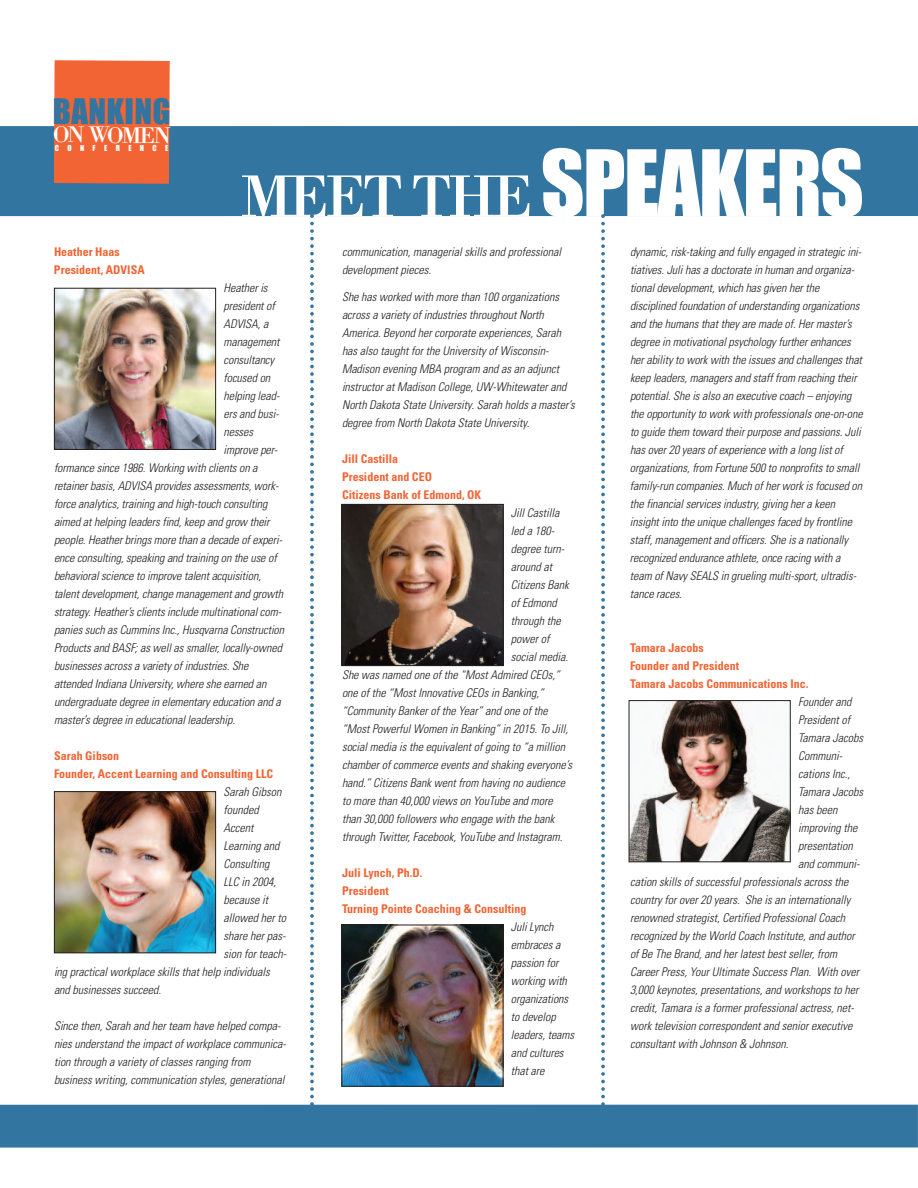
<style>
.page{position:relative;width:918px;height:1188px;background:#fff}
.page>*{position:absolute;margin:0;border:0;box-sizing:border-box;transform-origin:0 0}
.t1{font:84.75px "Impact";letter-spacing:-.02em;color:#fff}
.t2{font:32.55px "Impact";letter-spacing:.005em;color:#3175a0}
.t3{font:23.55px "Bodoni";letter-spacing:-.075em;color:#fff}
.t4{font:italic 300 condensed 12px/18px "Univers";color:#231f20}
.t5{font:700 condensed 12px/18px "Univers";color:#f26433}
.t6{font:7.65px "Impact";color:#fff}
.s1{font-family:"Bodoni";font-size:61.2px}
</style>
<div class="page">
<div style="left:0;top:126px;width:918px;height:90px;background:#3175a0"></div>
<div style="left:54px;top:60px;width:116px;height:124px;background:#f26433"></div>
<img style="left:56px;top:290px;width:158px;height:158px">
<div style="left:54px;top:288px;width:162px;height:162px;border:1px solid #231f20"></div>
<img style="left:631px;top:702px;width:158px;height:158px">
<div style="left:629px;top:700px;width:162px;height:162px;border:1px solid #231f20"></div>
<img style="left:343px;top:927px;width:158px;height:158px">
<div style="left:341px;top:925px;width:162px;height:162px;border:1px solid #231f20"></div>
<img style="left:343px;top:506px;width:158px;height:158px">
<div style="left:341px;top:504px;width:162px;height:162px;border:1px solid #231f20"></div>
<img style="left:56px;top:793px;width:158px;height:158px">
<div style="left:54px;top:791px;width:162px;height:162px;border:1px solid #231f20"></div>
<svg style="left:310px;top:216px;width:4px;height:889px"></svg>
<svg style="left:601px;top:216px;width:4px;height:889px"></svg>
<div style="left:0;top:1105px;width:918px;height:43px;background:#3175a0"></div>
<h2 class="t2" style="left:53px;top:94px;width:120px">BANKING</h2>
<h3 class="t3" style="left:53px;top:120px;width:59px">ONW</h3>
<p class="t6" style="left:55px;top:143px;width:6px">C</p>
<p class="t6" style="left:67px;top:144px;width:18px">O N</p>
<p class="t6" style="left:93px;top:144px;width:16px">F E</p>
<h3 class="t3" style="left:107px;top:121px;width:65px">OMEN</h3>
<p class="t6" style="left:116px;top:144px;width:6px">R</p>
<p class="t6" style="left:128px;top:144px;width:5px">E</p>
<p class="t6" style="left:140px;top:144px;width:18px">N C</p>
<p class="t6" style="left:165px;top:144px;width:5px">E</p>
<h1 class="t1" style="left:241px;top:137px;width:625px"><span class="s1">MEETTHE</span>SPEAKERS</h1>
<p class="t5" style="left:54px;top:244px;width:92px">Heather Haas<br>President, ADVISA</p>
<p class="t4" style="left:224px;top:280px;width:46px">Heather is</p>
<p class="t4" style="left:224px;top:298px;width:53px">president of</p>
<p class="t4" style="left:224px;top:316px;width:46px">ADVISA, a</p>
<p class="t4" style="left:224px;top:334px;width:58px">management</p>
<p class="t4" style="left:224px;top:352px;width:52px">consultancy</p>
<p class="t4" style="left:224px;top:370px;width:48px">focused on</p>
<p class="t4" style="left:224px;top:388px;width:57px">helping lead-</p>
<p class="t4" style="left:224px;top:406px;width:56px">ers and busi-</p>
<p class="t4" style="left:224px;top:424px;width:31px">nesses</p>
<p class="t4" style="left:224px;top:442px;width:54px">improve per-</p>
<p class="t4" style="left:54px;top:460px;width:205px">formance since 1986. Working with clients on a</p>
<p class="t4" style="left:54px;top:478px;width:225px">retainer basis, ADVISA provides assessments, work-</p>
<p class="t4" style="left:54px;top:496px;width:215px">force analytics, training and high-touch consulting</p>
<p class="t4" style="left:54px;top:514px;width:217px">aimed at helping leaders find, keep and grow their</p>
<p class="t4" style="left:54px;top:532px;width:229px">people. Heather brings more than a decade of experi-</p>
<p class="t4" style="left:54px;top:550px;width:224px">ence consulting, speaking and training on the use of</p>
<p class="t4" style="left:54px;top:568px;width:209px">behavioral science to improve talent acquisition,</p>
<p class="t4" style="left:54px;top:586px;width:231px">talent development, change management and growth</p>
<p class="t4" style="left:54px;top:604px;width:228px">strategy. Heather’s clients include multinational com-</p>
<p class="t4" style="left:54px;top:622px;width:232px">panies such as Cummins Inc., Husqvarna Construction</p>
<p class="t4" style="left:54px;top:640px;width:230px">Products and BASF; as well as smaller, locally-owned</p>
<p class="t4" style="left:54px;top:658px;width:196px">businesses across a variety of industries. She</p>
<p class="t4" style="left:54px;top:676px;width:214px">attended Indiana University, where she earned an</p>
<p class="t4" style="left:54px;top:694px;width:228px">undergraduate degree in elementary education and a</p>
<p class="t4" style="left:54px;top:712px;width:183px">master’s degree in educational leadership.</p>
<p class="t5" style="left:54px;top:748px;width:221px">Sarah Gibson<br>Founder, Accent Learning and Consulting LLC</p>
<p class="t4" style="left:224px;top:784px;width:59px">Sarah Gibson</p>
<p class="t4" style="left:224px;top:802px;width:37px">founded</p>
<p class="t4" style="left:224px;top:820px;width:32px">Accent</p>
<p class="t4" style="left:224px;top:838px;width:57px">Learning and</p>
<p class="t4" style="left:224px;top:856px;width:47px">Consulting</p>
<p class="t4" style="left:224px;top:874px;width:54px">LLC in 2004,</p>
<p class="t4" style="left:224px;top:892px;width:46px">because it</p>
<p class="t4" style="left:224px;top:910px;width:64px">allowed her to</p>
<p class="t4" style="left:224px;top:928px;width:63px">share her pas-</p>
<p class="t4" style="left:224px;top:946px;width:63px">sion for teach-</p>
<p class="t4" style="left:54px;top:964px;width:217px">ing practical workplace skills that help individuals</p>
<p class="t4" style="left:54px;top:982px;width:109px">and businesses succeed.</p>
<p class="t4" style="left:54px;top:1018px;width:233px">Since then, Sarah and her team have helped compa&shy;nies understand the impact of workplace communica&shy;tion through a variety of classes ranging from business writing, communication styles, generational</p>
<p class="t4" style="left:342px;top:244px;width:221px">communication, managerial skills and professional development pieces.</p>
<p class="t4" style="left:342px;top:289px;width:234px">She has worked with more than 100 organizations across a variety of industries throughout North America. Beyond her corporate experiences, Sarah has also taught for the University of Wisconsin-Madison evening MBA program and as an adjunct instructor at Madison College, UW-Whitewater and North Dakota State University. Sarah holds a master’s degree from North Dakota State University.</p>
<p class="t5" style="left:342px;top:451px;width:141px">Jill Castilla<br>President and CEO<br>Citizens Bank of Edmond, OK</p>
<p class="t4" style="left:511px;top:505px;width:50px">Jill Castilla</p>
<p class="t4" style="left:511px;top:523px;width:45px">led a 180-</p>
<p class="t4" style="left:511px;top:541px;width:54px">degree turn-</p>
<p class="t4" style="left:511px;top:559px;width:43px">around at</p>
<p class="t4" style="left:511px;top:577px;width:59px">Citizens Bank</p>
<p class="t4" style="left:511px;top:595px;width:47px">of Edmond</p>
<p class="t4" style="left:511px;top:613px;width:51px">through the</p>
<p class="t4" style="left:511px;top:631px;width:40px">power of</p>
<p class="t4" style="left:511px;top:649px;width:59px">social media.</p>
<p class="t4" style="left:342px;top:667px;width:219px">She was named one of the “Most Admired CEOs,”</p>
<p class="t4" style="left:342px;top:685px;width:203px">one of the “Most Innovative CEOs in Banking,”</p>
<p class="t4" style="left:342px;top:703px;width:207px">“Community Banker of the Year” and one of the</p>
<p class="t4" style="left:342px;top:721px;width:228px">“Most Powerful Women in Banking” in 2015. To Jill,</p>
<p class="t4" style="left:342px;top:739px;width:225px">social media is the equivalent of going to “a million</p>
<p class="t4" style="left:342px;top:757px;width:232px">chamber of commerce events and shaking everyone’s</p>
<p class="t4" style="left:342px;top:775px;width:225px">hand.” Citizens Bank went from having no audience</p>
<p class="t4" style="left:342px;top:793px;width:212px">to more than 40,000 views on YouTube and more</p>
<p class="t4" style="left:342px;top:811px;width:214px">than 30,000 followers who engage with the bank</p>
<p class="t4" style="left:342px;top:829px;width:222px">through Twitter, Facebook, YouTube and Instagram.</p>
<p class="t5" style="left:342px;top:865px;width:186px">Juli Lynch, Ph.D.<br>President<br>Turning Pointe Coaching &amp; Consulting</p>
<p class="t4" style="left:511px;top:919px;width:65px">Juli Lynch embraces a passion for working with organizations to develop leaders, teams and cultures that are</p>
<p class="t4" style="left:630px;top:244px;width:234px">dynamic, risk-taking and fully engaged in strategic ini&shy;tiatives. Juli has a doctorate in human and organiza&shy;tional development, which has given her the disciplined foundation of understanding organizations and the humans that they are made of. Her master’s degree in motivational psychology further enhances her ability to work with the issues and challenges that keep leaders, managers and staff from reaching their potential. She is also an executive coach – enjoying the opportunity to work with professionals one-on-one to guide them toward their purpose and passions. Juli has over 20 years of experience with a long list of organizations, from Fortune 500 to nonprofits to small family-run companies. Much of her work is focused on the financial services industry, giving her a keen insight into the unique challenges faced by frontline staff, management and officers. She is a nationally recognized endurance athlete, once racing with a team of Navy SEALS in grueling multi-sport, ultradis&shy;tance races.</p>
<p class="t5" style="left:630px;top:640px;width:180px">Tamara Jacobs<br>Founder and President<br>Tamara Jacobs Communications Inc.</p>
<p class="t4" style="left:798px;top:694px;width:55px">Founder and</p>
<p class="t4" style="left:798px;top:712px;width:53px">President of</p>
<p class="t4" style="left:798px;top:730px;width:67px">Tamara Jacobs</p>
<p class="t4" style="left:798px;top:748px;width:45px">Communi-</p>
<p class="t4" style="left:798px;top:766px;width:53px">cations Inc.,</p>
<p class="t4" style="left:798px;top:784px;width:67px">Tamara Jacobs</p>
<p class="t4" style="left:798px;top:802px;width:41px">has been</p>
<p class="t4" style="left:798px;top:820px;width:61px">improving the</p>
<p class="t4" style="left:798px;top:838px;width:56px">presentation</p>
<p class="t4" style="left:798px;top:856px;width:62px">and communi-</p>
<p class="t4" style="left:630px;top:874px;width:220px">cation skills of successful professionals across the</p>
<p class="t4" style="left:630px;top:892px;width:222px">country for over 20 years. She is an internationally</p>
<p class="t4" style="left:630px;top:910px;width:217px">renowned strategist, Certified Professional Coach</p>
<p class="t4" style="left:630px;top:928px;width:226px">recognized by the World Coach Institute, and author</p>
<p class="t4" style="left:630px;top:946px;width:209px">of Be The Brand, and her latest best seller, from</p>
<p class="t4" style="left:630px;top:964px;width:231px">Career Press, Your Ultimate Success Plan. With over</p>
<p class="t4" style="left:630px;top:982px;width:230px">3,000 keynotes, presentations, and workshops to her</p>
<p class="t4" style="left:630px;top:1000px;width:225px">credit, Tamara is a former professional actress, net-</p>
<p class="t4" style="left:630px;top:1018px;width:224px">work television correspondent and senior executive</p>
<p class="t4" style="left:630px;top:1036px;width:160px">consultant with Johnson &amp; Johnson.</p>
</div>
